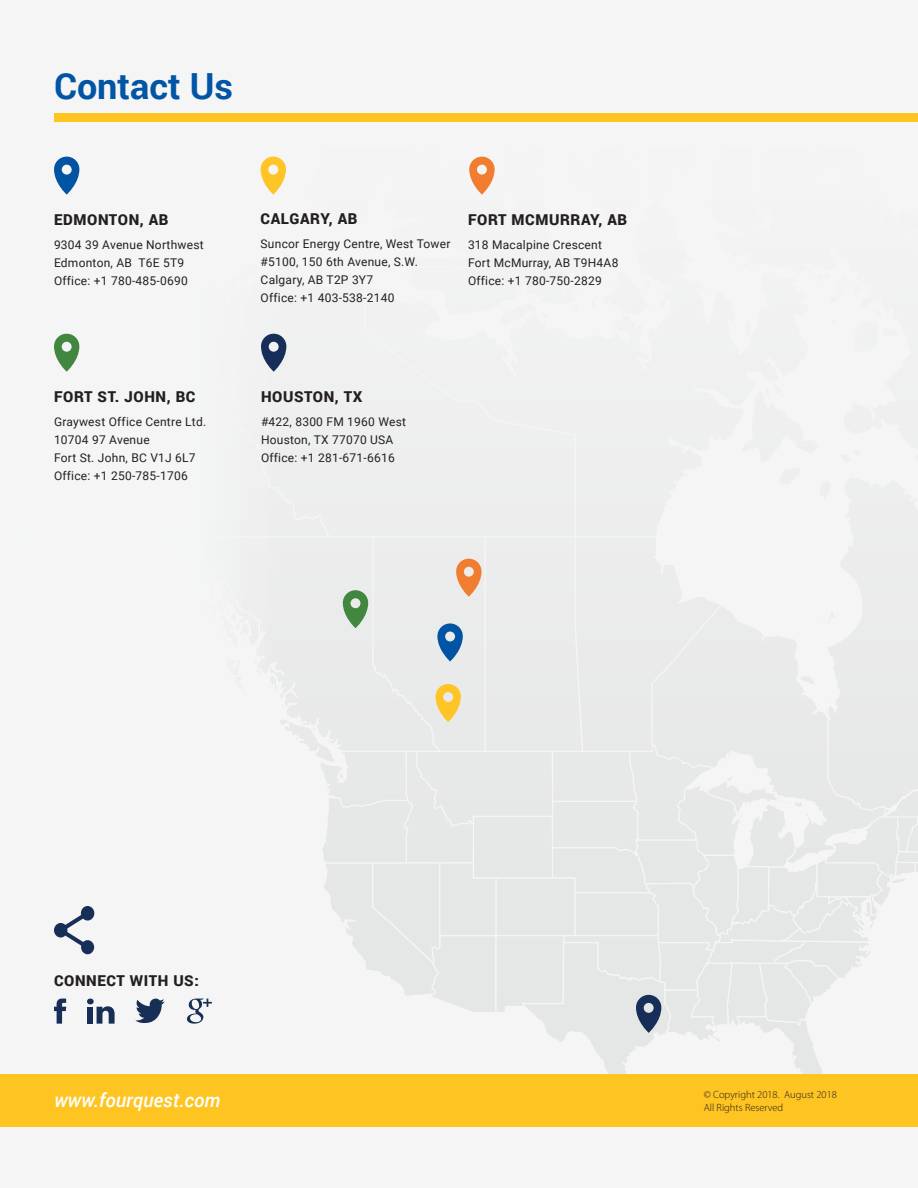
<style>
.page{position:relative;width:918px;height:1188px;background:#f5f5f5}
.page>*{position:absolute;margin:0;border:0;box-sizing:border-box;transform-origin:0 0}
.t1{font:700 36px "Roboto";color:#0155a5}
.t2{font:italic 500 19.5px "Roboto";color:#fff}
.t3{font:900 15px "Roboto";letter-spacing:.04em;color:#231f20}
.t4{font:12px/18px "Roboto";letter-spacing:.02em;color:#231f20}
.t5{font:300 10.5px/13.5px "Myriad Pro";color:#231f20}
</style>
<div class="page">
<svg style="left:54px;top:906px;width:40px;height:48px"></svg>
<div style="left:54px;top:113px;width:864px;height:9px;background:#fec422"></div>
<svg style="left:54px;top:999px;width:12px;height:25px"></svg>
<svg style="left:87px;top:999px;width:28px;height:25px"></svg>
<div style="left:87px;top:1007px;width:6px;height:17px;background:#172f57"></div>
<svg style="left:135px;top:558px;width:783px;height:517px"></svg>
<svg style="left:54px;top:157px;width:25px;height:38px"></svg>
<svg style="left:261px;top:157px;width:25px;height:38px"></svg>
<svg style="left:469px;top:157px;width:26px;height:38px"></svg>
<svg style="left:54px;top:334px;width:25px;height:38px"></svg>
<svg style="left:261px;top:334px;width:25px;height:38px"></svg>
<div style="left:0;top:1075px;width:918px;height:52px;background:#fec422"></div>
<h1 class="t1" style="left:54px;top:61px;width:180px">Contact Us</h1>
<p class="t3" style="left:54px;top:209px;width:116px">EDMONTON, AB</p>
<p class="t4" style="left:54px;top:235px;width:151px">9304 39 Avenue Northwest<br>Edmonton, AB T6E 5T9<br>Office: +1 780-485-0690</p>
<p class="t3" style="left:54px;top:386px;width:143px">FORT ST. JOHN, BC</p>
<p class="t4" style="left:54px;top:412px;width:154px">Graywest Office Centre Ltd.<br>10704 97 Avenue<br>Fort St. John, BC V1J 6L7<br>Office: +1 250-785-1706</p>
<p class="t3" style="left:261px;top:208px;width:98px">CALGARY, AB</p>
<p class="t4" style="left:261px;top:234px;width:191px">Suncor Energy Centre, West Tower #5100, 150 6th Avenue, S.W.<br>Calgary, AB T2P 3Y7<br>Office: +1 403-538-2140</p>
<p class="t3" style="left:468px;top:209px;width:161px">FORT MCMURRAY, AB</p>
<p class="t4" style="left:468px;top:235px;width:152px">318 Macalpine Crescent<br>Fort McMurray, AB T9H4A8<br>Office: +1 780-750-2829</p>
<p class="t3" style="left:261px;top:386px;width:103px">HOUSTON, TX</p>
<p class="t4" style="left:261px;top:412px;width:147px">#422, 8300 FM 1960 West<br>Houston, TX 77070 USA<br>Office: +1 281-671-6616</p>
<p class="t3" style="left:54px;top:971px;width:146px">CONNECT WITH US:</p>
<h2 class="t2" style="left:54px;top:1086px;width:168px">www.fourquest.com</h2>
<p class="t5" style="left:704px;top:1087px;width:135px">© Copyright 2018. August 2018<br>All Rights Reserved</p>
</div>
